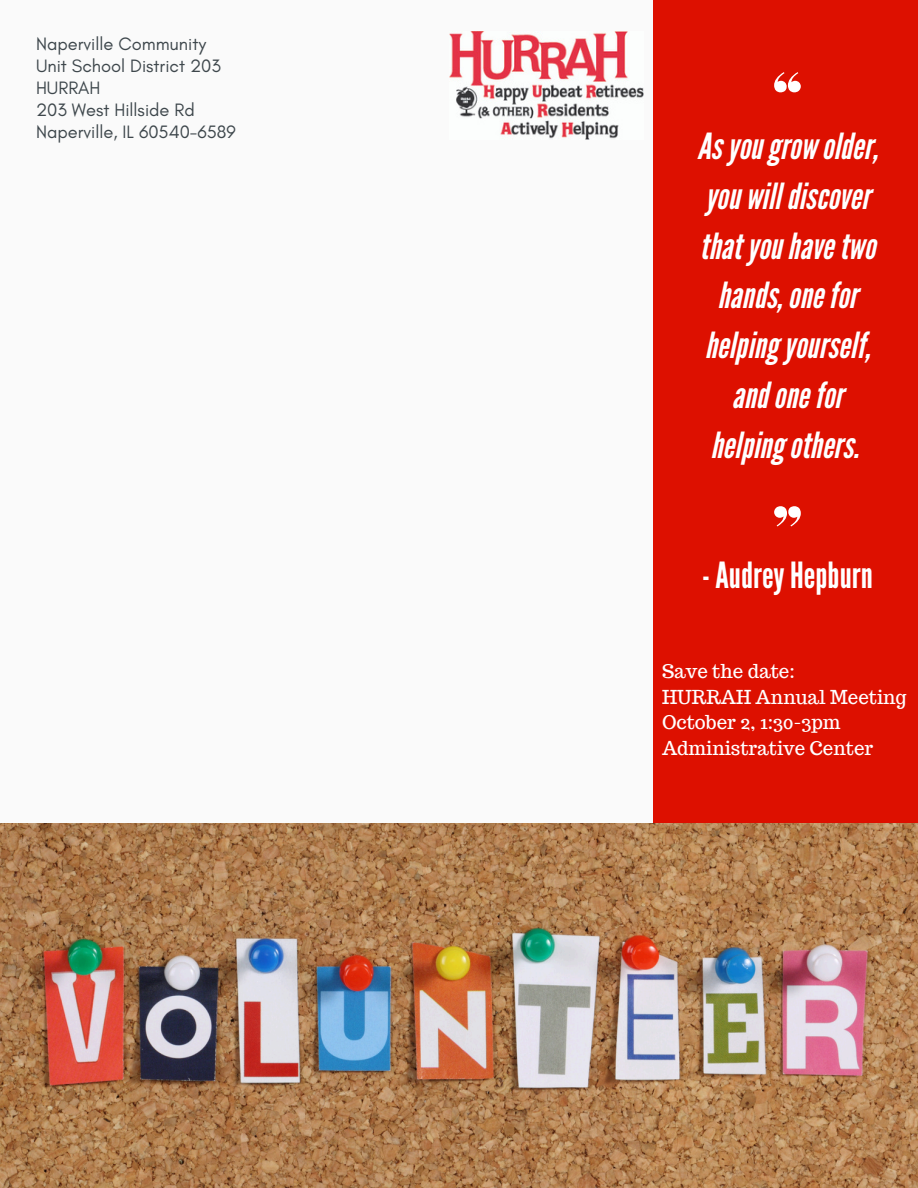
<style>
.page{position:relative;width:918px;height:1188px;background:#fafafa}
.page>*{position:absolute;margin:0;border:0;box-sizing:border-box;transform-origin:0 0}
.t1{font:italic 36px/49.8px "League Gothic";color:#fff;text-align:center}
.t2{font:36px "League Gothic";color:#fff}
.t3{font:18.75px "Trocchi";color:#fff}
.t4{font:18.3px "Glacial Indifference";color:#3e474c}
</style>
<div class="page">
<div style="left:654px;top:0;width:264px;height:1188px;background:#dd1000"></div>
<img style="left:450px;top:31px;width:193px;height:108px">
<img style="left:0;top:824px;width:918px;height:364px">
<svg style="left:774px;top:72px;width:26px;height:20px"></svg>
<svg style="left:775px;top:506px;width:26px;height:20px"></svg>
<p class="t4" style="left:36px;top:32px;width:172px">Naperville Community</p>
<p class="t4" style="left:36px;top:55px;width:186px">Unit School District 203</p>
<h1 class="t4" style="left:36px;top:77px;width:66px">HURRAH</h1>
<p class="t4" style="left:36px;top:99px;width:160px">203 West Hillside Rd</p>
<h1 class="t4" style="left:36px;top:121px;width:201px">Naperville, IL 60540-6589</h1>
<p class="t1" style="left:697px;top:122px;width:182px">Asyougrowolder, youwilldiscover thatyouhavetwo hands,onefor helpingyourself, andonefor helpingothers.</p>
<p class="t2" style="left:702px;top:554px;width:172px">-AudreyHepburn</p>
<p class="t3" style="left:662px;top:659px;width:134px">Save the date:</p>
<p class="t3" style="left:662px;top:685px;width:246px">HURRAH Annual Meeting</p>
<p class="t3" style="left:662px;top:710px;width:180px">October 2, 1:30-3pm</p>
<p class="t3" style="left:662px;top:736px;width:213px">Administrative Center</p>
</div>
